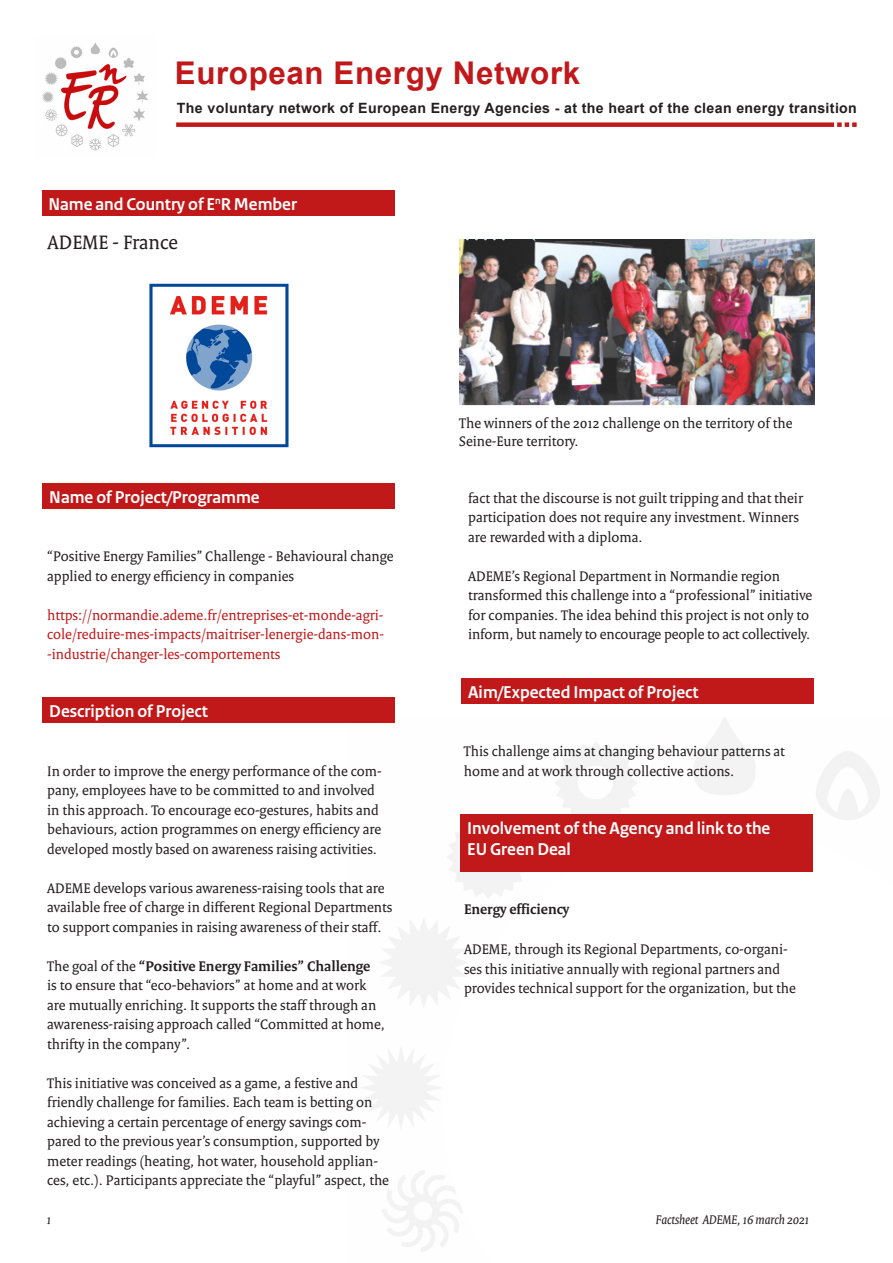
<style>
.page{position:relative;width:893px;height:1263px;background:#fff}
.page>*{position:absolute;margin:0;border:0;box-sizing:border-box;transform-origin:0 0}
.t1{font:700 31.35px "Arial";letter-spacing:.02em;color:#c1181a}
.t2{font:21px "Rijksoverheid Serif";color:#231f20}
.t3{font:700 18px/21.6px "Rijksoverheid Sans Heading";color:#fff}
.t4{font:15px/19.5px "Rijksoverheid Serif";color:#231f20}
.t5{font:15px/19.5px "Rijksoverheid Serif";color:#c1181a;text-align:justify}
.t6{font:700 15px "Rijksoverheid Serif";color:#231f20}
.t7{font:700 14.1px "Arial";letter-spacing:.025em;color:#231f20}
.t8{font:italic 13.5px "Rijksoverheid Serif";color:#231f20}
.s1{font-weight:700}
</style>
<div class="page">
<img style="left:42px;top:42px;width:106px;height:109px">
<div style="left:176px;top:122px;width:658px;height:5px;background:#c1181a"></div>
<svg style="left:837px;top:122px;width:20px;height:5px"></svg>
<svg style="left:442px;top:832px;width:81px;height:416px"></svg>
<div style="left:43px;top:190px;width:352px;height:26px;background:#c1181a"></div>
<div style="left:43px;top:483px;width:352px;height:26px;background:#c1181a"></div>
<div style="left:43px;top:698px;width:352px;height:25px;background:#c1181a"></div>
<div style="left:461px;top:678px;width:353px;height:26px;background:#c1181a"></div>
<img style="left:149px;top:283px;width:140px;height:165px">
<div style="left:460px;top:814px;width:353px;height:58px;background:#c1181a"></div>
<img style="left:459px;top:239px;width:355px;height:166px">
<p class="t1" style="left:175px;top:51px;width:407px">European Energy Network</p>
<p class="t7" style="left:177px;top:98px;width:681px">The voluntary network of European Energy Agencies - at the heart of the clean energy transition</p>
<p class="t3" style="left:48px;top:194px;width:250px">Name and Country of E<sup>n</sup>R Member</p>
<p class="t2" style="left:48px;top:230px;width:132px">ADEME - France</p>
<p class="t3" style="left:49px;top:486px;width:212px">Name of Project/Programme</p>
<p class="t4" style="left:47px;top:546px;width:348px">“Positive Energy Families” Challenge - Behavioural change applied to energy efficiency in companies</p>
<p class="t5" style="left:47px;top:605px;width:338px">https://normandie.ademe.fr/entreprises-et-monde-agri&shy;cole/reduire-mes-impacts/maitriser-lenergie-dans-mon--industrie/changer-les-comportements</p>
<p class="t3" style="left:49px;top:701px;width:160px">Description of Project</p>
<p class="t4" style="left:47px;top:761px;width:336px">In order to improve the energy performance of the com&shy;pany, employees have to be committed to and involved in this approach. To encourage eco-gestures, habits and behaviours, action programmes on energy efficiency are developed mostly based on awareness raising activities.</p>
<p class="t4" style="left:47px;top:878px;width:347px">ADEME develops various awareness-raising tools that are available free of charge in different Regional Departments to support companies in raising awareness of their staff.</p>
<p class="t4" style="left:47px;top:956px;width:339px">The goal of the <span class="s1">“Positive Energy Families” Challenge<br></span>is to ensure that “eco-behaviors” at home and at work are mutually enriching. It supports the staff through an awareness-raising approach called “Committed at home, thrifty in the company”.</p>
<p class="t4" style="left:47px;top:1073px;width:343px">This initiative was conceived as a game, a festive and friendly challenge for families. Each team is betting on achieving a certain percentage of energy savings com&shy;pared to the previous year’s consumption, supported by meter readings (heating, hot water, household applian&shy;ces, etc.). Participants appreciate the “playful” aspect, the</p>
<p class="t4" style="left:459px;top:414px;width:335px;line-height:18px">The winners of the 2012 challenge on the territory of the<br>Seine-Eure territory.</p>
<p class="t4" style="left:468px;top:488px;width:336px">fact that the discourse is not guilt tripping and that their participation does not require any investment. Winners are rewarded with a diploma.</p>
<p class="t4" style="left:468px;top:566px;width:346px">ADEME’s Regional Department in Normandie region transformed this challenge into a “professional” initiative for companies. The idea behind this project is not only to inform, but namely to encourage people to act collectively.</p>
<p class="t3" style="left:468px;top:681px;width:232px">Aim/Expected Impact of Project</p>
<p class="t4" style="left:464px;top:741px;width:322px">This challenge aims at changing behaviour patterns at home and at work through collective actions.</p>
<p class="t3" style="left:467px;top:817px;width:305px">Involvement of the Agency and link to the<br>EU Green Deal</p>
<p class="t6" style="left:464px;top:900px;width:107px">Energy efficiency</p>
<p class="t4" style="left:464px;top:940px;width:333px">ADEME, through its Regional Departments, co-organi&shy;ses this initiative annually with regional partners and provides technical support for the organization, but the</p>
<p class="t8" style="left:47px;top:1211px;width:6px">1</p>
<p class="t8" style="left:656px;top:1211px;width:155px">Factsheet ADEME, 16 march 2021</p>
</div>
